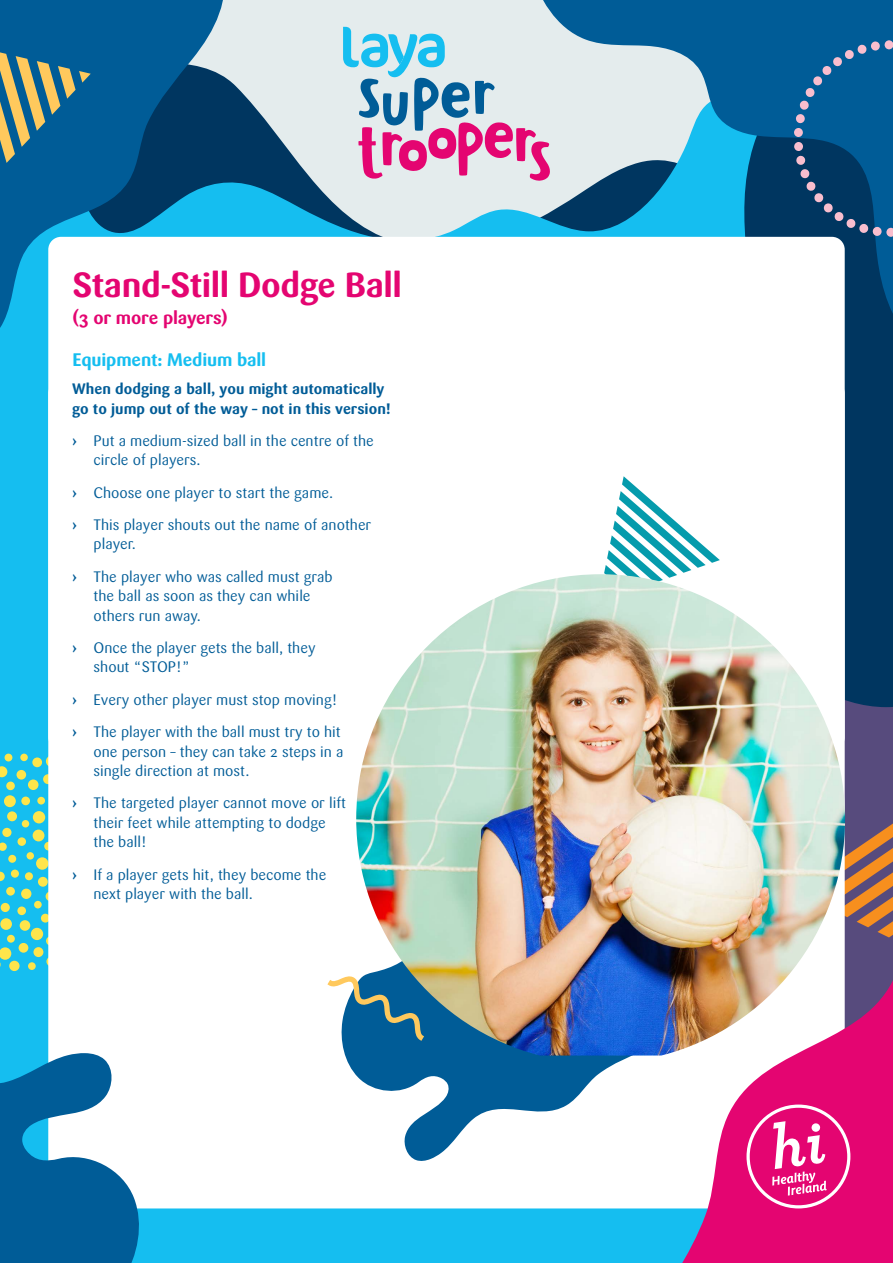
<style>
.page{position:relative;width:893px;height:1263px;background:#fff}
.page>*{position:absolute;margin:0;border:0;box-sizing:border-box;transform-origin:0 0}
.t1{font:700 34.5px "Sari";letter-spacing:-.015em;color:#e40571}
.t2{font:700 18px "Sari";letter-spacing:-.01em;color:#15bef0}
.t3{font:700 18px "Sari";letter-spacing:-.01em;color:#e40571}
.t4{font:15px/19.5px "Sari";color:#005c97}
.t5{font:700 15px/19.5px "Sari";color:#005c97}
.s1{font-weight:700}
</style>
<div class="page">
<svg style="left:229px;top:0;width:273px;height:237px;background:#a4c8d6"></svg>
<div style="left:0;top:297px;width:783px;height:966px;background:#15bef0"></div>
<svg style="left:845px;top:377px;width:48px;height:379px;background:#0b3863"></svg>
<svg style="left:502px;top:0;width:391px;height:377px;background:#428ab0"></svg>
<svg style="left:886px;top:228px;width:7px;height:9px"></svg>
<div style="left:885px;top:40px;width:8px;height:9px;background:#f9bece;border-radius:50%"></div>
<svg style="left:871px;top:41px;width:9px;height:10px"></svg>
<svg style="left:795px;top:44px;width:72px;height:80px;background:#15649b"></svg>
<div style="left:794px;top:128px;width:9px;height:9px;background:#f9bece;border-radius:50%"></div>
<div style="left:794px;top:142px;width:9px;height:9px;background:#f9bece;border-radius:50%"></div>
<svg style="left:796px;top:155px;width:73px;height:78px;background:#15436b"></svg>
<div style="left:872px;top:227px;width:10px;height:9px;background:#f9bece;border-radius:4px"></div>
<svg style="left:0;top:754px;width:48px;height:217px"></svg>
<svg style="left:343px;top:27px;width:207px;height:154px;background:#c3bed5"></svg>
<svg style="left:845px;top:780px;width:48px;height:26px"></svg>
<svg style="left:0;top:0;width:229px;height:328px;background:#0c679a"></svg>
<svg style="left:0;top:31px;width:91px;height:180px;background:#2e6f8c"></svg>
<div style="left:48px;top:237px;width:797px;height:971px;background:#fff;border-radius:13px"></div>
<svg style="left:0;top:1042px;width:144px;height:221px"></svg>
<svg style="left:587px;top:806px;width:306px;height:457px;fill:#e40571"></svg>
<svg style="left:746px;top:1104px;width:104px;height:104px"></svg>
<svg style="left:604px;top:476px;width:116px;height:98px"></svg>
<svg style="left:342px;top:1041px;width:369px;height:121px"></svg>
<svg style="left:327px;top:976px;width:29px;height:65px"></svg>
<img style="left:356px;top:574px;width:489px;height:481px">
<h1 class="t1" style="left:73px;top:264px;width:331px">Stand-Still Dodge Ball</h1>
<p class="t3" style="left:73px;top:307px;width:157px">(3 or more players)</p>
<p class="t2" style="left:73px;top:349px;width:195px">Equipment: Medium ball</p>
<p class="t5" style="left:72px;top:379px;width:320px">When dodging a ball, you might automatically go to jump out of the way – not in this version!</p>
<p class="t4" style="left:94px;top:431px;width:282px;text-indent:-21px"><span class="s1">›</span> Put a medium-sized ball in the centre of the circle of players.</p>
<p class="t4" style="left:72px;top:476px;width:300px;line-height:32.2px"><span class="s1">›</span> Choose one player to start the game.<br><span class="s1">›</span> This player shouts out the name of another</p>
<p class="t4" style="left:72px;top:528px;width:262px;line-height:32.2px;text-indent:21px">player.<br><span class="s1">›</span> The player who was called must grab</p>
<p class="t4" style="left:94px;top:586px;width:219px">the ball as soon as they can while others run away.</p>
<p class="t4" style="left:94px;top:638px;width:224px;text-indent:-21px"><span class="s1">›</span> Once the player gets the ball, they shout “STOP!”</p>
<p class="t4" style="left:72px;top:683px;width:270px;line-height:32.2px"><span class="s1">›</span> Every other player must stop moving! <span class="s1">›</span> The player with the ball must try to hit</p>
<p class="t4" style="left:94px;top:742px;width:251px">one person – they can take 2 steps in a single direction at most.</p>
<p class="t4" style="left:94px;top:793px;width:254px;text-indent:-21px"><span class="s1">›</span> The targeted player cannot move or lift their feet while attempting to dodge the ball!</p>
<p class="t4" style="left:94px;top:865px;width:234px;text-indent:-21px"><span class="s1">›</span> If a player gets hit, they become the next player with the ball.</p>
</div>
